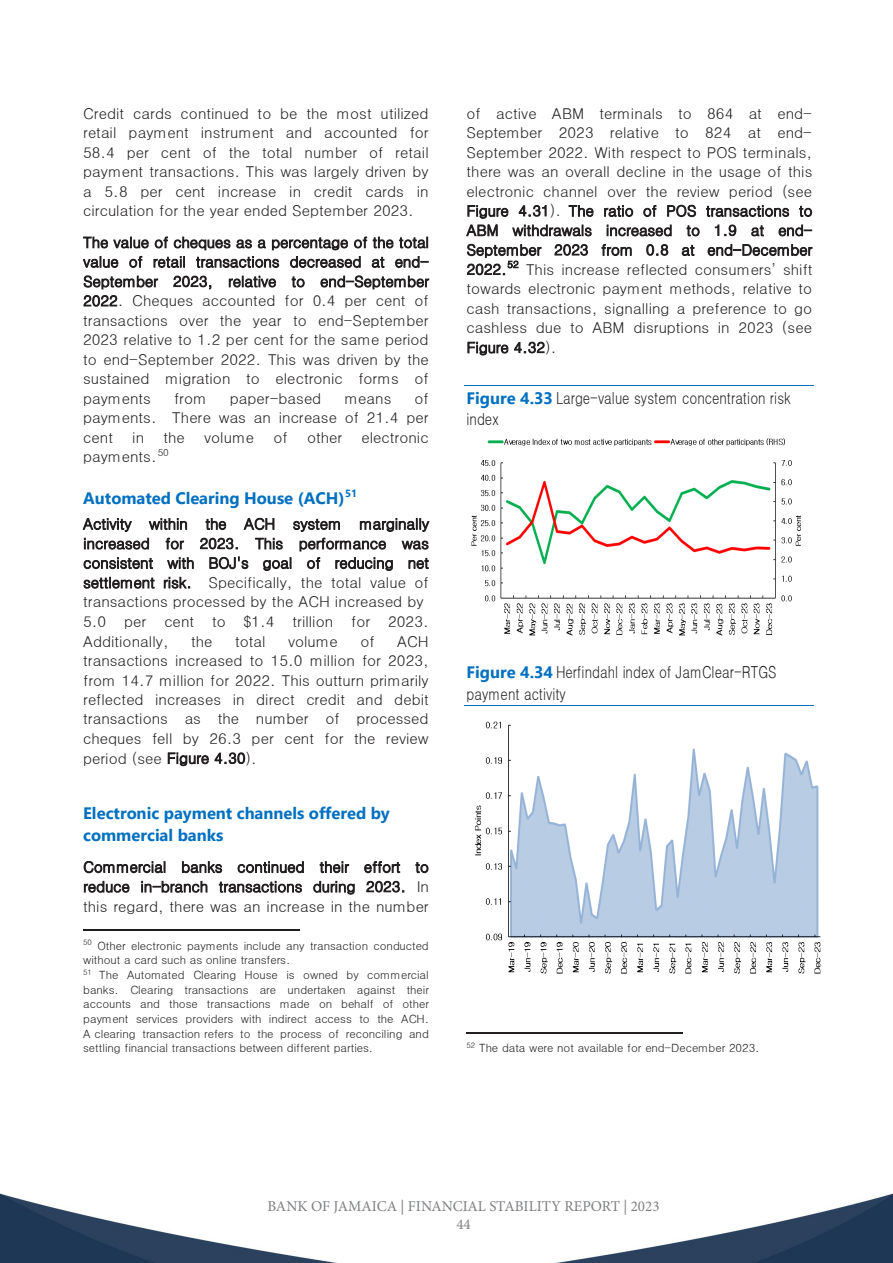
<style>
.page{position:relative;width:893px;height:1263px;background:#fff}
.page>*{position:absolute;margin:0;border:0;box-sizing:border-box;transform-origin:0 0}
.t1{font:16.5px/21.5px "Dotum";letter-spacing:.005em;color:#231f20;scale:.79 1}
.t2{font:700 16.5px/21.9px "Segoe UI";color:#0070c0}
.t3{font:15px/19.5px "Dotum";color:#231f20;text-align:justify}
.t4{font:15px/18px "Minion Pro";color:#7c7e81;text-align:center}
.t5{font:11.4px/14.7px "Dotum";letter-spacing:-.005em;color:#231f20}
.t6{font:9.75px "Dotum";color:#231f20}
.s1{font-family:"Segoe UI";font-weight:700;color:#0070c0}
</style>
<div class="page">
<img style="left:0;top:929px;width:893px;height:334px">
<hr style="left:83px;top:930px;width:216px;height:1px;background:#231f20">
<hr style="left:464px;top:385px;width:350px;height:1px;background:#0070c0">
<hr style="left:464px;top:705px;width:350px;height:1px;background:#0070c0">
<hr style="left:467px;top:1032px;width:216px;height:1px;background:#231f20">
<img style="left:467px;top:721px;width:355px;height:260px">
<img style="left:471px;top:438px;width:330px;height:198px">
<p class="t3" style="left:83px;top:104px;width:347px">Credit cards continued to be the most utilized retail payment instrument and accounted for 58.4 per cent of the total number of retail payment transactions. This was largely driven by a 5.8 per cent increase in credit cards in circulation for the year ended September 2023.</p>
<p class="t3" style="left:83px;top:233px;width:347px">The value of cheques as a percentage of the total value of retail transactions decreased at end-September 2023, relative to end-September 2022. Cheques accounted for 0.4 per cent of transactions over the year to end-September 2023 relative to 1.2 per cent for the same period to end-September 2022. This was driven by the sustained migration to electronic forms of payments</p>
<p class="t3" style="left:83px;top:389px;width:347px;text-indent:331px">of payments. There was an increase of 21.4 per cent</p>
<p class="t3" style="left:174px;top:389px;width:34px">from</p>
<p class="t3" style="left:230px;top:389px;width:93px">paper-based</p>
<p class="t3" style="left:344px;top:389px;width:49px">means</p>
<p class="t3" style="left:132px;top:428px;width:13px">in</p>
<p class="t3" style="left:163px;top:428px;width:23px">the</p>
<p class="t3" style="left:204px;top:428px;width:52px">volume</p>
<p class="t3" style="left:274px;top:428px;width:16px">of</p>
<p class="t3" style="left:307px;top:428px;width:37px">other</p>
<p class="t3" style="left:362px;top:428px;width:69px">electronic</p>
<p class="t3" style="left:83px;top:447px;width:75px">payments.</p>
<p class="t6" style="left:158px;top:447px;width:13px">50</p>
<p class="t2" style="left:83px;top:486px;width:276px">Automated Clearing House (ACH)<sup>51</sup></p>
<p class="t3" style="left:83px;top:514px;width:347px;text-align:left">Activity within the ACH system marginally increased for 2023. This performance was consistent with BOJ's goal of reducing net settlement risk. Specifically, the total value of transactions processed by the ACH increased by 5.0 per cent to $1.4 trillion for 2023.<br>Additionally,</p>
<p class="t3" style="left:83px;top:631px;width:347px;text-indent:314px">ACH transactions increased to 15.0 million for 2023, from 14.7 million for 2022. This outturn primarily reflected increases in direct credit and debit transactions as the number of processed cheques fell by 26.3 per cent for the review period (see Figure 4.30).</p>
<p class="t3" style="left:191px;top:631px;width:23px">the</p>
<p class="t3" style="left:235px;top:631px;width:32px">total</p>
<p class="t3" style="left:288px;top:631px;width:51px">volume</p>
<p class="t3" style="left:360px;top:631px;width:16px">of</p>
<p class="t2" style="left:83px;top:801px;width:308px">Electronic payment channels offered by commercial banks</p>
<p class="t3" style="left:83px;top:857px;width:347px">Commercial banks continued their effort to reduce in-branch transactions during 2023. In this regard, there was an increase in the number</p>
<p class="t5" style="left:83px;top:938px;width:347px"><sup>50</sup> Other electronic payments include any transaction conducted without a card such as online transfers.<br><sup>51</sup> The Automated Clearing House is owned by commercial banks. Clearing transactions are undertaken against their accounts and those transactions made on behalf of other payment services providers with indirect access to the ACH.<br>A clearing transaction refers to the process of reconciling and settling financial transactions between different parties.</p>
<p class="t3" style="left:467px;top:104px;width:347px">of active ABM terminals to 864 at end-September 2023 relative to 824 at end-September 2022. With respect to POS terminals, there was an overall decline in the usage of this electronic channel over the review period (see Figure 4.31). The ratio of POS transactions to ABM withdrawals increased to 1.9 at end-September 2023 from 0.8 at end-December 2022.</p>
<p class="t6" style="left:507px;top:259px;width:13px">52</p>
<p class="t3" style="left:467px;top:260px;width:347px;text-indent:59px">This increase reflected consumers’ shift towards electronic payment methods, relative to cash transactions, signalling a preference to go cashless due to ABM disruptions in 2023 (see Figure 4.32).</p>
<p class="t1" style="left:467px;top:387px;width:412px"><span class="s1">Figure 4.33</span> Large-value system concentration risk index</p>
<p class="t1" style="left:467px;top:662px;width:394px"><span class="s1">Figure 4.34</span> Herfindahl index of JamClear-RTGS payment activity</p>
<p class="t5" style="left:467px;top:1041px;width:294px"><sup>52</sup> The data were not available for end-December 2023.</p>
<p class="t4" style="left:268px;top:1197px;width:393px">BANK OF JAMAICA | FINANCIAL STABILITY REPORT | 2023<br>44</p>
</div>
